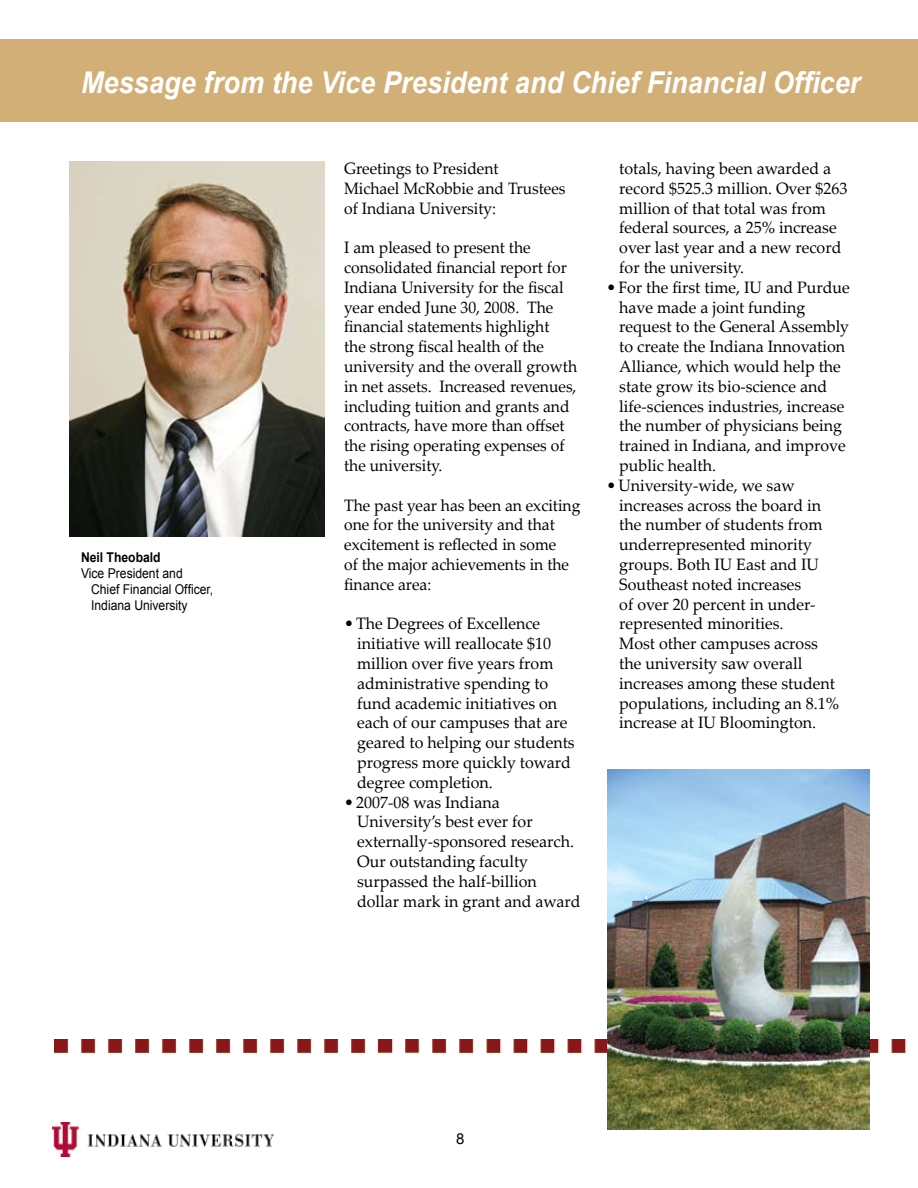
<style>
.page{position:relative;width:918px;height:1188px;background:#fff}
.page>*{position:absolute;margin:0;border:0;box-sizing:border-box;transform-origin:0 0}
.t1{font:italic 700 30px "Arial";letter-spacing:.005em;color:#fff;scale:.9 1}
.t2{font:16.5px/19.8px "Palatino Linotype";color:#000}
.t3{font:16.5px/19.8px "Palatino Linotype";color:#000;scale:.95 1}
.t4{font:15px "Arial";color:#000}
.t5{font:13.5px/16.2px "Arial";color:#000;scale:.9 1}
.t6{font:700 13.5px "Arial";color:#000;scale:.9 1}
</style>
<div class="page">
<img style="left:52px;top:1123px;width:222px;height:33px">
<div style="left:0;top:39px;width:918px;height:83px;background:#d2af77"></div>
<img style="left:54px;top:1039px;width:853px;height:14px">
<img style="left:70px;top:162px;width:255px;height:374px">
<img style="left:607px;top:770px;width:263px;height:359px">
<h1 class="t1" style="left:81px;top:63px;width:868px">Message from the Vice President and Chief Financial Officer</h1>
<p class="t6" style="left:81px;top:548px;width:90px">Neil Theobald</p>
<p class="t5" style="left:91px;top:565px;width:137px;text-indent:-10px">Vice President and<br>Chief Financial Officer,<br>Indiana University</p>
<p class="t3" style="left:344px;top:158px;width:235px">Greetings to President<br>Michael McRobbie and Trustees of Indiana University:</p>
<p class="t3" style="left:344px;top:237px;width:247px">I am pleased to present the consolidated financial report for<br>Indiana University for the fiscal year ended June 30, 2008. The financial statements highlight<br>the strong fiscal health of the university and the overall growth in net assets. Increased revenues, including tuition and grants and contracts, have more than offset the rising operating expenses of the university.</p>
<p class="t3" style="left:344px;top:495px;width:250px">The past year has been an exciting one for the university and that excitement is reflected in some<br>of the major achievements in the finance area:</p>
<p class="t2" style="left:357px;top:613px;width:219px;text-indent:-13px">•The Degrees of Excellence initiative will reallocate $10 million over five years from administrative spending to fund academic initiatives on each of our campuses that are geared to helping our students progress more quickly toward degree completion.</p>
<p class="t2" style="left:357px;top:792px;width:225px;text-indent:-13px">•2007-08 was Indiana<br>University’s best ever for externally-sponsored research.<br>Our outstanding faculty surpassed the half-billion dollar mark in grant and award</p>
<p class="t2" style="left:619px;top:158px;width:230px">totals, having been awarded a record $525.3 million. Over $263 million of that total was from federal sources, a 25% increase over last year and a new record for the university.</p>
<p class="t2" style="left:619px;top:277px;width:232px;text-indent:-13px">•For the first time, IU and Purdue have made a joint funding request to the General Assembly to create the Indiana Innovation<br>Alliance, which would help the state grow its bio-science and life-sciences industries, increase the number of physicians being trained in Indiana, and improve public health.</p>
<p class="t2" style="left:619px;top:475px;width:221px;text-indent:-13px">•University-wide, we saw increases across the board in the number of students from underrepresented minority groups. Both IU East and IU<br>Southeast noted increases<br>of over 20 percent in under&shy;represented minorities.<br>Most other campuses across the university saw overall increases among these student populations, including an 8.1% increase at IU Bloomington.</p>
<p class="t4" style="left:456px;top:1129px;width:10px">8</p>
</div>
